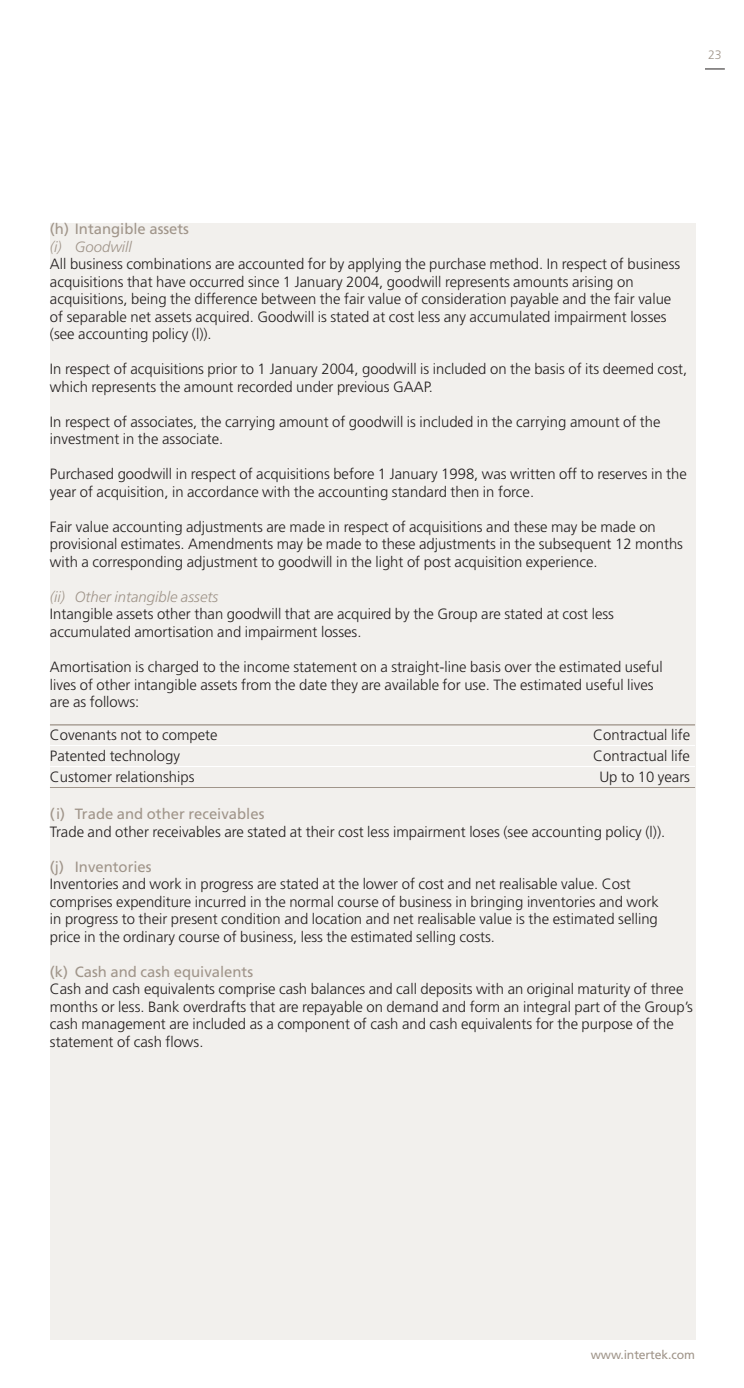
<style>
.page{position:relative;width:744px;height:1388px;background:#fff}
.page>*{position:absolute;margin:0;border:0;box-sizing:border-box;transform-origin:0 0}
.t1{font:300 14.88px/17.5px "Frutiger";color:#231f1f}
.t2{font:14.88px "Frutiger";color:#a0958a}
.t3{font:italic 300 14.88px "Frutiger";color:#a0958a}
.t4{font:12.25px "Frutiger";letter-spacing:-.01em;color:#a0958a}
.t5{font:300 12.25px "Frutiger";color:#a0958a}
</style>
<div class="page">
<div style="left:50px;top:223px;width:645px;height:1116px;background:#f2f0ed"></div>
<svg style="left:705px;top:69px;width:20px;height:1px"></svg>
<hr style="left:50px;top:724px;width:645px;height:1px;background:#a0958a">
<hr style="left:50px;top:745px;width:645px;height:1px;background:#fff">
<hr style="left:50px;top:766px;width:645px;height:1px;background:#fff">
<hr style="left:50px;top:787px;width:645px;height:1px;background:#a0958a">
<p class="t5" style="left:708px;top:50px;width:15px">23</p>
<p class="t2" style="left:50px;top:223px;width:141px">(h) Intangible assets</p>
<p class="t3" style="left:50px;top:241px;width:83px">(i) Goodwill</p>
<p class="t1" style="left:50px;top:257px;width:632px">All business combinations are accounted for by applying the purchase method. In respect of business acquisitions that have occurred since 1 January 2004, goodwill represents amounts arising on acquisitions, being the difference between the fair value of consideration payable and the fair value of separable net assets acquired. Goodwill is stated at cost less any accumulated impairment losses (see accounting policy (l)).</p>
<p class="t1" style="left:50px;top:362px;width:639px">In respect of acquisitions prior to 1 January 2004, goodwill is included on the basis of its deemed cost, which represents the amount recorded under previous GAAP.</p>
<p class="t1" style="left:50px;top:414px;width:612px">In respect of associates, the carrying amount of goodwill is included in the carrying amount of the investment in the associate.</p>
<p class="t1" style="left:50px;top:467px;width:638px">Purchased goodwill in respect of acquisitions before 1 January 1998, was written off to reserves in the year of acquisition, in accordance with the accounting standard then in force.</p>
<p class="t1" style="left:50px;top:519px;width:634px">Fair value accounting adjustments are made in respect of acquisitions and these may be made on provisional estimates. Amendments may be made to these adjustments in the subsequent 12 months with a corresponding adjustment to goodwill in the light of post acquisition experience.</p>
<p class="t3" style="left:50px;top:591px;width:170px">(ii) Other intangible assets</p>
<p class="t1" style="left:50px;top:607px;width:565px">Intangible assets other than goodwill that are acquired by the Group are stated at cost less accumulated amortisation and impairment losses.</p>
<p class="t1" style="left:50px;top:659px;width:614px">Amortisation is charged to the income statement on a straight-line basis over the estimated useful lives of other intangible assets from the date they are available for use. The estimated useful lives are as follows:</p>
<p class="t1" style="left:50px;top:727px;width:169px">Covenants not to compete</p>
<p class="t1" style="left:593px;top:727px;width:98px">Contractual life</p>
<p class="t1" style="left:50px;top:748px;width:131px">Patented technology</p>
<p class="t1" style="left:593px;top:748px;width:98px">Contractual life</p>
<p class="t1" style="left:50px;top:769px;width:146px">Customer relationships</p>
<p class="t1" style="left:599px;top:769px;width:92px">Up to 10 years</p>
<p class="t2" style="left:50px;top:808px;width:216px">(i) Trade and other receivables</p>
<p class="t1" style="left:50px;top:824px;width:617px">Trade and other receivables are stated at their cost less impairment loses (see accounting policy (l)).</p>
<p class="t2" style="left:50px;top:860px;width:103px">(j) Inventories</p>
<p class="t1" style="left:50px;top:876px;width:610px">Inventories and work in progress are stated at the lower of cost and net realisable value. Cost comprises expenditure incurred in the normal course of business in bringing inventories and work in progress to their present condition and location and net realisable value is the estimated selling price in the ordinary course of business, less the estimated selling costs.</p>
<p class="t2" style="left:50px;top:965px;width:205px">(k) Cash and cash equivalents</p>
<p class="t1" style="left:50px;top:981px;width:644px">Cash and cash equivalents comprise cash balances and call deposits with an original maturity of three months or less. Bank overdrafts that are repayable on demand and form an integral part of the Group’s cash management are included as a component of cash and cash equivalents for the purpose of the statement of cash flows.</p>
<p class="t4" style="left:591px;top:1349px;width:106px">www.intertek.com</p>
</div>
